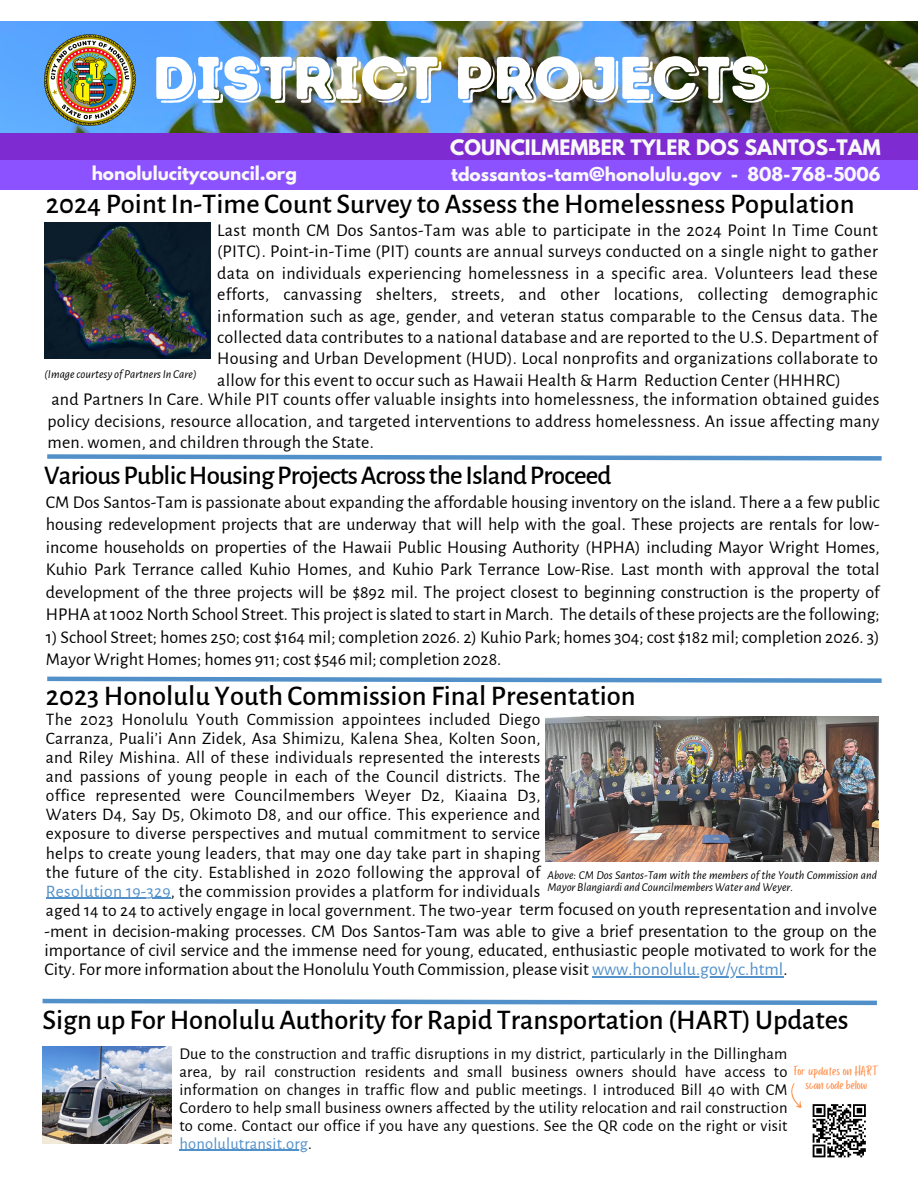
<style>
.page{position:relative;width:918px;height:1188px;background:#fff}
.page>*{position:absolute;margin:0;border:0;box-sizing:border-box;transform-origin:0 0}
.t1{font:60px "Intro Rust Base Shade";letter-spacing:-.01em;color:#fff}
.t2{font:500 28.5px "Alegreya Sans";color:#000}
.t3{font:500 27px "Alegreya Sans";letter-spacing:-.03em;color:#000}
.t4{font:700 18.9px "League Spartan";color:#f9f9f9}
.t5{font:18px/21.3px "Alegreya Sans";color:#000;text-align:justify}
.t6{font:17.55px/19.2px "Alegreya Sans";letter-spacing:.015em;color:#000;text-align:justify}
.t7{font:700 16.95px "League Spartan";color:#f9f9f9}
.t8{font:16.5px/18px "Alegreya Sans";letter-spacing:.01em;color:#000;text-align:justify}
.t9{font:16.5px "Alegreya Sans";letter-spacing:.01em;color:#5290c9}
.t10{font:13.8px/13.5px "Porcelain";color:#ff914d;text-align:center}
.t11{font:italic 12px/12px "Alegreya Sans";color:#000}
.s1{color:#5290c9}
.s2{font-size:18px}
.s3{color:#000}
</style>
<div class="page">
<img style="left:0;top:21px;width:918px;height:113px">
<div style="left:0;top:134px;width:918px;height:32px;background:#7e2bd1"></div>
<div style="left:0;top:161px;width:918px;height:29px;background:#8c52ff"></div>
<img style="left:43px;top:33px;width:94px;height:94px">
<svg style="left:47px;top:454px;width:835px;height:7px"></svg>
<svg style="left:47px;top:676px;width:835px;height:7px"></svg>
<svg style="left:812px;top:1104px;width:54px;height:54px"></svg>
<svg style="left:791px;top:1083px;width:11px;height:25px"></svg>
<svg style="left:42px;top:998px;width:835px;height:8px"></svg>
<img style="left:43px;top:1046px;width:129px;height:97px">
<img style="left:546px;top:717px;width:333px;height:145px">
<img style="left:44px;top:223px;width:167px;height:136px">
<hr style="left:46px;top:898px;width:125px;height:1px;background:#5290c9">
<hr style="left:179px;top:1150px;width:129px;height:1px;background:#5290c9">
<hr style="left:592px;top:976px;width:191px;height:1px;background:#5290c9">
<h2 class="t1" style="left:152px;top:42px;width:618px">DISTRICT PROJECTS</h2>
<p class="t4" style="left:450px;top:138px;width:432px">COUNCILMEMBER TYLER DOS SANTOS-TAM</p>
<h5 class="t7" style="left:92px;top:164px;width:207px">honolulucitycouncil.org</h5>
<h5 class="t7" style="left:451px;top:165px;width:431px">tdossantos-tam@honolulu.gov - 808-768-5006</h5>
<p class="t2" style="left:46px;top:190px;width:810px">2024 Point In-Time Count Survey to Assess the Homelessness Population</p>
<p class="t5" style="left:217px;top:220px;width:662px">Last month CM Dos Santos-Tam was able to participate in the 2024 Point In Time Count (PITC). Point-in-Time (PIT) counts are annual surveys conducted on a single night to gather data on individuals experiencing homelessness in a specific area. Volunteers lead these efforts, canvassing shelters, streets, and other locations, collecting demographic information such as age, gender, and veteran status comparable to the Census data. The collected data contributes to a national database and are reported to the U.S. Department of Housing and Urban Development (HUD). Local nonprofits and organizations collaborate to allow for this event to occur such as Hawaii Health &amp; Harm Reduction Center (HHHRC)</p>
<h2 class="t11" style="left:45px;top:369px;width:154px">(Imagecourtesy of PartnersIn Care)</h2>
<p class="t5" style="left:47px;top:389px;width:834px">and Partners In Care. While PIT counts offer valuable insights into homelessness, the information obtained guides policy decisions, resource allocation, and targeted interventions to address homelessness. An issue affecting many men. women, and children through the State.</p>
<h4 class="t3" style="left:44px;top:462px;width:569px">VariousPublicHousingProjectsAcrosstheIslandProceed</h4>
<h3 class="t5" style="left:46px;top:491px;width:835px;line-height:22.5px">CM Dos Santos-Tam is passionate about expanding the affordable housing inventory on the island. There a a few public housing redevelopment projects that are underway that will help with the goal. These projects are rentals for low&shy;income households on properties of the Hawaii Public Housing Authority (HPHA) including Mayor Wright Homes, Kuhio Park Terrance called Kuhio Homes, and Kuhio Park Terrance Low-Rise. Last month with approval the total development of the three projects will be $892 mil. The project closest to beginning construction is the property of HPHA at 1002 North School Street. This project is slated to start in March. The details of these projects are the following;</h3>
<h3 class="t5" style="left:46px;top:626px;width:835px;line-height:22.5px">1) School Street; homes 250; cost $164 mil; completion 2026. 2) Kuhio Park; homes 304; cost $182 mil; completion 2026. 3)<br>Mayor Wright Homes; homes 911; cost $546 mil; completion 2028.</h3>
<h4 class="t2" style="left:46px;top:682px;width:591px">2023 Honolulu Youth Commission Final Presentation</h4>
<h2 class="t6" style="left:46px;top:710px;width:496px">The 2023 Honolulu Youth Commission appointees included Diego Carranza, Puali’i Ann Zidek, Asa Shimizu, Kalena Shea, Kolten Soon, and Riley Mishina. All of these individuals represented the interests and passions of young people in each of the Council districts. The office represented were Councilmembers Weyer D2, Kiaaina D3, Waters D4, Say D5, Okimoto D8, and our office. This experience and exposure to diverse perspectives and mutual commitment to service helps to create young leaders, that may one day take part in shaping the future of the city. Established in 2020 following the approval of</h2>
<h4 class="t6" style="left:46px;top:882px;width:833px"><span class="s1">Resolution 19-329</span>, the commission provides a platform for individuals<br>aged 14 to 24 to actively engage in local government. The two-year <span class="s2">term focused on youth representation and involve</span></h4>
<h6 class="t11" style="left:547px;top:869px;width:331px">Above: CM Dos Santos-Tam with the members of the Youth Commission and<br>Mayor Blangiardi and Councilmembers Water and Weyer.</h6>
<h4 class="t5" style="left:45px;top:922px;width:834px;line-height:19.2px">-ment in decision-making processes. CM Dos Santos-Tam was able to give a brief presentation to the group on the importance of civil service and the immense need for young, educated, enthusiastic people motivated to work for the City. For more information about the Honolulu Youth Commission, please visit <span class="s1">www.honolulu.gov/yc.html</span>.</h4>
<h2 class="t2" style="left:43px;top:1006px;width:807px">Sign up ForHonolulu Authority for Rapid Transportation (HART) Updates</h2>
<h4 class="t8" style="left:179px;top:1045px;width:610px">Due to the construction and traffic disruptions in my district, particularly in the Dillingham area, by rail construction residents and small business owners should have access to information on changes in traffic flow and public meetings. I introduced Bill 40 with CM Cordero to help small business owners affected by the utility relocation and rail construction to come. Contact our office if you have any questions. See the QR code on the right or visit</h4>
<p class="t9" style="left:179px;top:1136px;width:134px">honolulutransit.org<span class="s3">.</span></p>
<p class="t10" style="left:794px;top:1065px;width:86px">For updates on HART scan code below</p>
</div>
